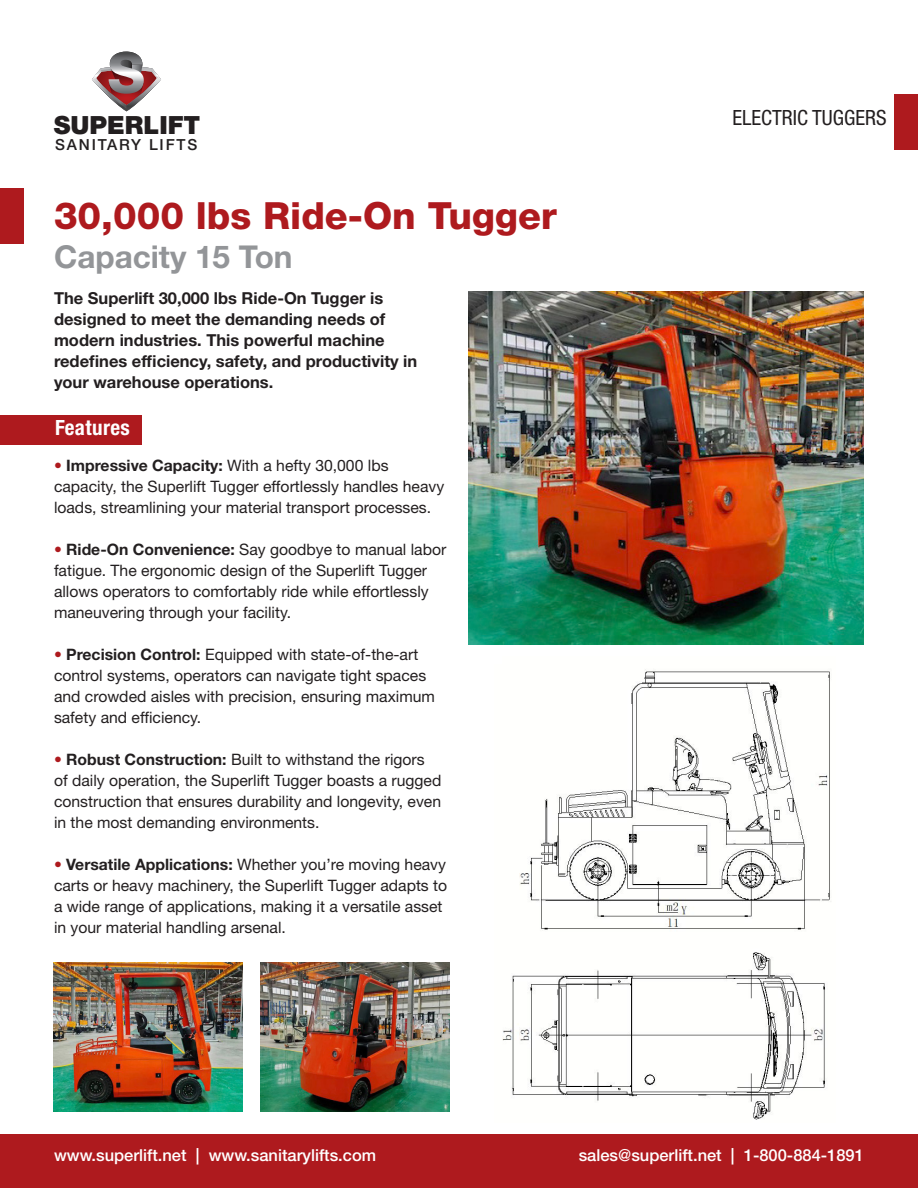
<style>
.page{position:relative;width:918px;height:1188px;background:#fff}
.page>*{position:absolute;margin:0;border:0;box-sizing:border-box;transform-origin:0 0}
.t1{font:800 37.5px "Helvetica Neue LT Std";color:#ae1a1e}
.t2{font:700 31.5px "Helvetica Neue LT Std";color:#939598}
.t3{font:900 25.05px "Helvetica Neue LT Std";color:#231f20}
.t4{font:700 condensed 21px "Helvetica Neue LT Std";letter-spacing:.02em;color:#fff}
.t5{font:condensed 21px "Helvetica Neue LT Std";color:#231f20}
.t6{font:700 16.5px/21px "Helvetica Neue LT Std";color:#231f20}
.t7{font:500 16.5px "Helvetica Neue LT Std";color:#fff}
.t8{font:15.75px/21px "Helvetica Neue LT Std";color:#231f20}
.t9{font:500 15.3px "Helvetica Neue LT Std";letter-spacing:.12em;color:#231f20}
.s1{font-weight:700;color:#ae1a1e}
.s2{font-weight:700}
</style>
<div class="page">
<div style="left:0;top:1134px;width:918px;height:54px;background:#ae1a1e"></div>
<div style="left:0;top:188px;width:24px;height:55px;background:#ae1a1e"></div>
<svg style="left:92px;top:52px;width:69px;height:59px"></svg>
<div style="left:894px;top:94px;width:24px;height:56px;background:#ae1a1e"></div>
<img style="left:468px;top:292px;width:396px;height:352px">
<div style="left:0;top:415px;width:141px;height:29px;background:#ae1a1e"></div>
<img style="left:54px;top:962px;width:189px;height:149px">
<img style="left:261px;top:962px;width:189px;height:149px">
<img style="left:502px;top:669px;width:329px;height:451px">
<p class="t3" style="left:54px;top:110px;width:148px">SUPERLIFT</p>
<p class="t9" style="left:55px;top:135px;width:144px">SANITARY LIFTS</p>
<p class="t1" style="left:54px;top:193px;width:504px">30,000 lbs Ride-On Tugger</p>
<p class="t2" style="left:54px;top:237px;width:240px">Capacity 15 Ton</p>
<p class="t6" style="left:54px;top:287px;width:365px">The Superlift 30,000 lbs Ride-On Tugger is designed to meet the demanding needs of modern industries. This powerful machine redefines efficiency, safety, and productivity in your warehouse operations.</p>
<p class="t4" style="left:55px;top:415px;width:76px">Features</p>
<p class="t4" style="left:54px;top:424px;width:76px">Features</p>
<p class="t8" style="left:54px;top:454px;width:392px"><span class="s1">•</span> <span class="s2">Impressive Capacity:</span> With a hefty 30,000 lbs capacity, the Superlift Tugger effortlessly handles heavy loads, streamlining your material transport processes.</p>
<p class="t8" style="left:54px;top:538px;width:394px"><span class="s1">•</span> <span class="s2">Ride-On Convenience:</span> Say goodbye to manual labor fatigue. The ergonomic design of the Superlift Tugger allows operators to comfortably ride while effortlessly maneuvering through your facility.</p>
<p class="t8" style="left:54px;top:643px;width:382px"><span class="s1">•</span> <span class="s2">Precision Control:</span> Equipped with state-of-the-art control systems, operators can navigate tight spaces and crowded aisles with precision, ensuring maximum safety and efficiency.</p>
<p class="t8" style="left:54px;top:748px;width:389px"><span class="s1">•</span> <span class="s2">Robust Construction:</span> Built to withstand the rigors of daily operation, the Superlift Tugger boasts a rugged construction that ensures durability and longevity, even in the most demanding environments.</p>
<p class="t8" style="left:54px;top:853px;width:395px"><span class="s1">•</span> <span class="s2">Versatile Applications:</span> Whether you’re moving heavy carts or heavy machinery, the Superlift Tugger adapts to a wide range of applications, making it a versatile asset in your material handling arsenal.</p>
<p class="t5" style="left:732px;top:106px;width:156px">ELECTRIC TUGGERS</p>
<p class="t7" style="left:54px;top:1145px;width:324px">www.superlift.net | www.sanitarylifts.com</p>
<p class="t7" style="left:579px;top:1145px;width:287px">sales@superlift.net | 1-800-884-1891</p>
</div>
